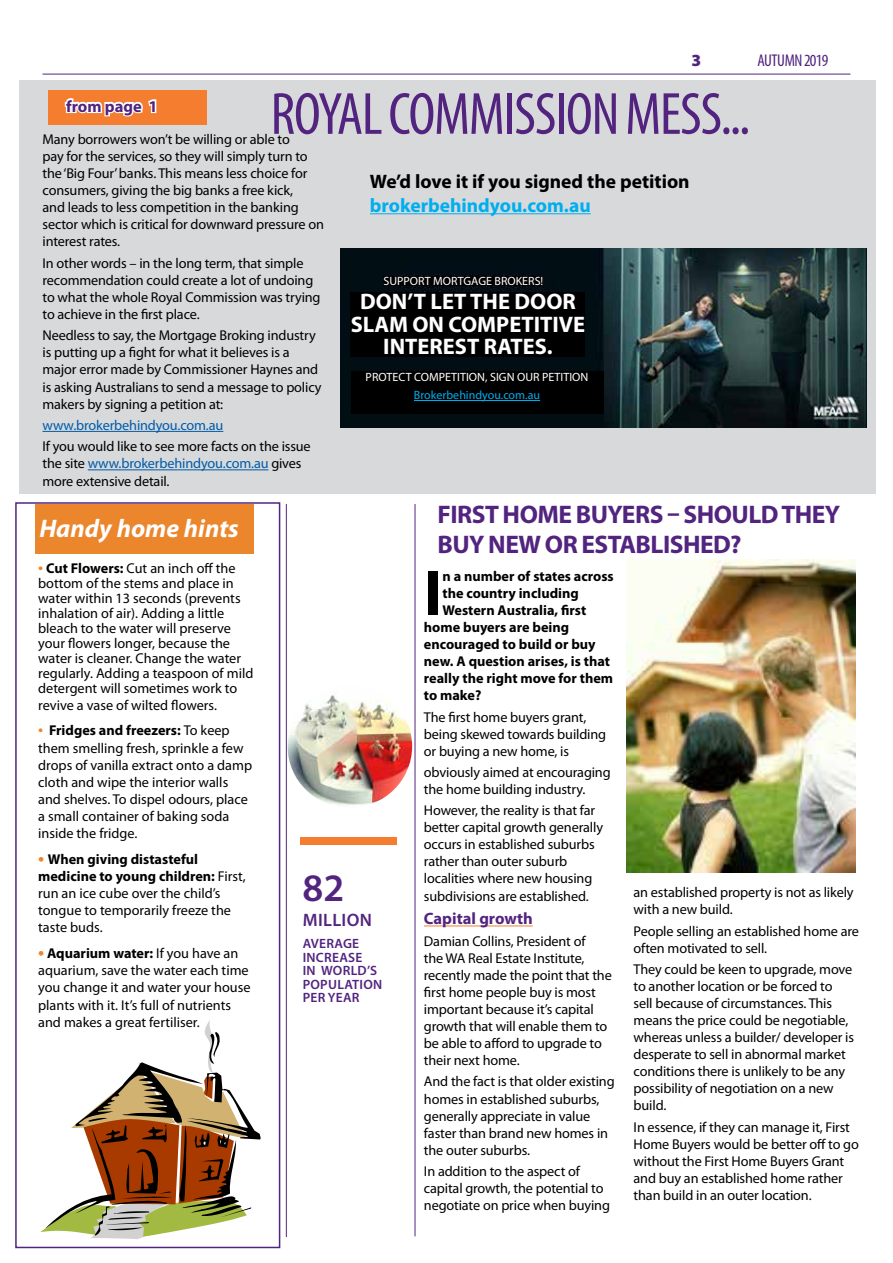
<style>
.page{position:relative;width:893px;height:1263px;background:#fff}
.page>*{position:absolute;margin:0;border:0;box-sizing:border-box;transform-origin:0 0}
.t1{font:700 64.95px "Myriad Pro";color:#000}
.t2{font:condensed 60px "Myriad Pro";letter-spacing:-.02em;color:#52247f}
.t3{font:600 39px "Myriad Pro";color:#52247f}
.t4{font:700 25.5px/30px "Myriad Pro";letter-spacing:-.02em;color:#52247f}
.t5{font:italic 700 25.5px "Myriad Pro";color:#fff}
.t6{font:700 22.5px/22.5px "Myriad Pro";color:#fff;text-align:center}
.t7{font:700 19.5px "Myriad Pro";color:#000}
.t8{font:700 19.5px "Myriad Pro";color:#00aeef}
.t9{font:600 18px "Myriad Pro";letter-spacing:.02em;color:#52247f}
.t10{font:condensed 17.1px "Myriad Pro";letter-spacing:-.03em;color:#52247f}
.t11{font:900 17.1px "Myriad Pro";color:#52247f}
.t12{font:700 16.5px "Myriad Pro";color:#52247f}
.t13{font:14.25px/17.1px "Myriad Pro";letter-spacing:-.01em;color:#000}
.t14{font:700 14.25px "Myriad Pro";color:#000}
.t15{font:14.25px "Myriad Pro";letter-spacing:-.01em;color:#005baa}
.t16{font:600 13.5px/13.5px "Myriad Pro";letter-spacing:.02em;color:#52247f}
.t17{font:12px "Myriad Pro";color:#fff}
.t18{font:12px "Myriad Pro";color:#00aeef}
.s1{color:#005baa}
.s2{font-size:18px;color:#ec862d}
.s3{font-weight:700}
.s4{font-weight:700;font-size:18px;color:#ec862d}
</style>
<div class="page">
<div style="left:15px;top:502px;width:265px;height:746px;border:2px solid #52247f"></div>
<div style="left:19px;top:81px;width:857px;height:413px;background:#d7d9da"></div>
<hr style="left:286px;top:504px;width:1px;height:733px;background:#52247f">
<hr style="left:415px;top:504px;width:1px;height:732px;background:#52247f">
<div style="left:300px;top:838px;width:97px;height:7px;background:#f47d30"></div>
<img style="left:288px;top:695px;width:124px;height:110px">
<hr style="left:43px;top:74px;width:807px;height:1px;background:#52247f">
<svg style="left:40px;top:1020px;width:221px;height:219px"></svg>
<div style="left:36px;top:504px;width:218px;height:49px;background:#ec862d"></div>
<hr style="left:424px;top:925px;width:109px;height:1px;background:#f47d30">
<img style="left:626px;top:559px;width:229px;height:314px">
<hr style="left:43px;top:431px;width:180px;height:1px;background:#005baa">
<hr style="left:88px;top:469px;width:180px;height:1px;background:#005baa">
<hr style="left:370px;top:213px;width:221px;height:1px;background:#00aeef">
<div style="left:49px;top:90px;width:158px;height:34px;background:#f47d30"></div>
<svg style="left:63px;top:80px;width:95px;height:45px"></svg>
<img style="left:340px;top:248px;width:526px;height:179px">
<div style="left:383px;top:276px;width:160px;height:9px;background:#000"></div>
<div style="left:351px;top:372px;width:252px;height:42px;background:#000"></div>
<hr style="left:414px;top:400px;width:126px;height:1px;background:#00aeef">
<div style="left:351px;top:292px;width:234px;height:65px;background:#000"></div>
<p class="t11" style="left:691px;top:50px;width:11px">3</p>
<p class="t10" style="left:757px;top:50px;width:72px">AUTUMN 2019</p>
<p class="t12" style="left:66px;top:95px;width:93px">from page 1</p>
<h2 class="t2" style="left:271px;top:78px;width:481px">ROYAL COMMISSION MESS...</h2>
<p class="t13" style="left:43px;top:130px;width:283px">Many borrowers won’t be willing or able to<br>pay for the services, so they will simply turn to the ‘Big Four’ banks. This means less choice for consumers, giving the big banks a free kick,<br>and leads to less competition in the banking sector which is critical for downward pressure on interest rates.</p>
<p class="t13" style="left:43px;top:254px;width:280px">In other words – in the long term, that simple recommendation could create a lot of undoing to what the whole Royal Commission was trying to achieve in the first place.</p>
<p class="t13" style="left:43px;top:327px;width:281px">Needless to say, the Mortgage Broking industry is putting up a fight for what it believes is a major error made by Commissioner Haynes and is asking Australians to send a message to policy makers by signing a petition at:</p>
<p class="t15" style="left:43px;top:416px;width:182px">www.brokerbehindyou.com.au</p>
<p class="t13" style="left:43px;top:438px;width:270px">If you would like to see more facts on the issue the site <span class="s1">www.brokerbehindyou.com.au</span> gives more extensive detail.</p>
<h3 class="t7" style="left:370px;top:169px;width:321px">We’d love it if you signed the petition</h3>
<h3 class="t8" style="left:370px;top:193px;width:222px">brokerbehindyou.com.au</h3>
<p class="t17" style="left:383px;top:274px;width:161px">SUPPORT MORTGAGE BROKERS!</p>
<h3 class="t6" style="left:351px;top:290px;width:236px">DON’T LET THE DOOR<br>SLAM ON COMPETITIVE<br>INTEREST RATES.</h3>
<p class="t17" style="left:366px;top:369px;width:224px">PROTECT COMPETITION, SIGN OUR PETITION</p>
<p class="t18" style="left:414px;top:388px;width:128px">Brokerbehindyou.com.au</p>
<h3 class="t5" style="left:39px;top:511px;width:201px">Handy home hints</h3>
<p class="t13" style="left:38px;top:560px;width:217px;line-height:15px"><span class="s2">•</span> <span class="s3">Cut Flowers:</span> Cut an inch off the bottom of the stems and place in water within 13 seconds (prevents inhalation of air). Adding a little bleach to the water will preserve your flowers longer, because the water is cleaner. Change the water regularly. Adding a teaspoon of mild detergent will sometimes work to</p>
<p class="t13" style="left:38px;top:696px;width:180px">revive a vase of wilted flowers.</p>
<p class="t13" style="left:38px;top:722px;width:215px"><span class="s2">•</span> <span class="s3">Fridges and freezers:</span> To keep them smelling fresh, sprinkle a few drops of vanilla extract onto a damp cloth and wipe the interior walls and shelves. To dispel odours, place a small container of baking soda inside the fridge.</p>
<p class="t13" style="left:38px;top:850px;width:209px"><span class="s4">•</span> <span class="s3">When giving distasteful medicine to young children:</span> First, run an ice cube over the child’s tongue to temporarily freeze the taste buds.</p>
<p class="t13" style="left:38px;top:945px;width:214px"><span class="s4">•</span> <span class="s3">Aquarium water:</span> If you have an aquarium, save the water each time you change it and water your house plants with it. It’s full of nutrients and makes a great fertiliser.</p>
<h3 class="t3" style="left:303px;top:863px;width:43px">82</h3>
<p class="t9" style="left:303px;top:909px;width:71px">MILLION</p>
<p class="t16" style="left:303px;top:937px;width:81px">AVERAGE<br>INCREASE<br>IN WORLD’S<br>POPULATION<br>PER YEAR</p>
<h3 class="t4" style="left:437px;top:499px;width:404px">FIRST HOME BUYERS – SHOULD THEY<br>BUY NEW OR ESTABLISHED?</h3>
<h1 class="t1" style="left:424px;top:550px;width:20px">I</h1>
<p class="t14" style="left:442px;top:566px;width:173px">n a number of states across</p>
<p class="t14" style="left:442px;top:583px;width:138px">the country including</p>
<p class="t14" style="left:442px;top:601px;width:145px">Western Australia, first</p>
<p class="t14" style="left:424px;top:618px;width:147px">home buyers are being</p>
<p class="t14" style="left:424px;top:635px;width:173px">encouraged to build or buy</p>
<p class="t14" style="left:424px;top:652px;width:188px">new. A question arises, is that</p>
<p class="t14" style="left:424px;top:669px;width:191px">really the right move for them</p>
<p class="t14" style="left:424px;top:686px;width:59px">to make?</p>
<p class="t13" style="left:424px;top:708px;width:184px">The first home buyers grant, being skewed towards building or buying a new home, is</p>
<p class="t13" style="left:424px;top:763px;width:188px">obviously aimed at encouraging the home building industry.</p>
<p class="t13" style="left:424px;top:801px;width:181px">However, the reality is that far better capital growth generally occurs in established suburbs rather than outer suburb localities where new housing subdivisions are established.</p>
<p class="t12" style="left:424px;top:908px;width:110px">Capital growth</p>
<p class="t13" style="left:424px;top:932px;width:189px">Damian Collins, President of<br>the WA Real Estate Institute, recently made the point that the first home people buy is most important because it’s capital growth that will enable them to be able to afford to upgrade to their next home.</p>
<p class="t13" style="left:424px;top:1073px;width:192px">And the fact is that older existing homes in established suburbs, generally appreciate in value faster than brand new homes in the outer suburbs.</p>
<p class="t13" style="left:424px;top:1162px;width:188px">In addition to the aspect of capital growth, the potential to negotiate on price when buying</p>
<p class="t13" style="left:634px;top:884px;width:222px">an established property is not as likely with a new build.</p>
<p class="t13" style="left:634px;top:922px;width:227px">People selling an established home are often motivated to sell.</p>
<p class="t13" style="left:634px;top:960px;width:222px">They could be keen to upgrade, move to another location or be forced to sell because of circumstances. This means the price could be negotiable, whereas unless a builder/ developer is desperate to sell in abnormal market conditions there is unlikely to be any possibility of negotiation on a new build.</p>
<p class="t13" style="left:634px;top:1118px;width:227px">In essence, if they can manage it, First Home Buyers would be better off to go without the First Home Buyers Grant and buy an established home rather than build in an outer location.</p>
</div>
